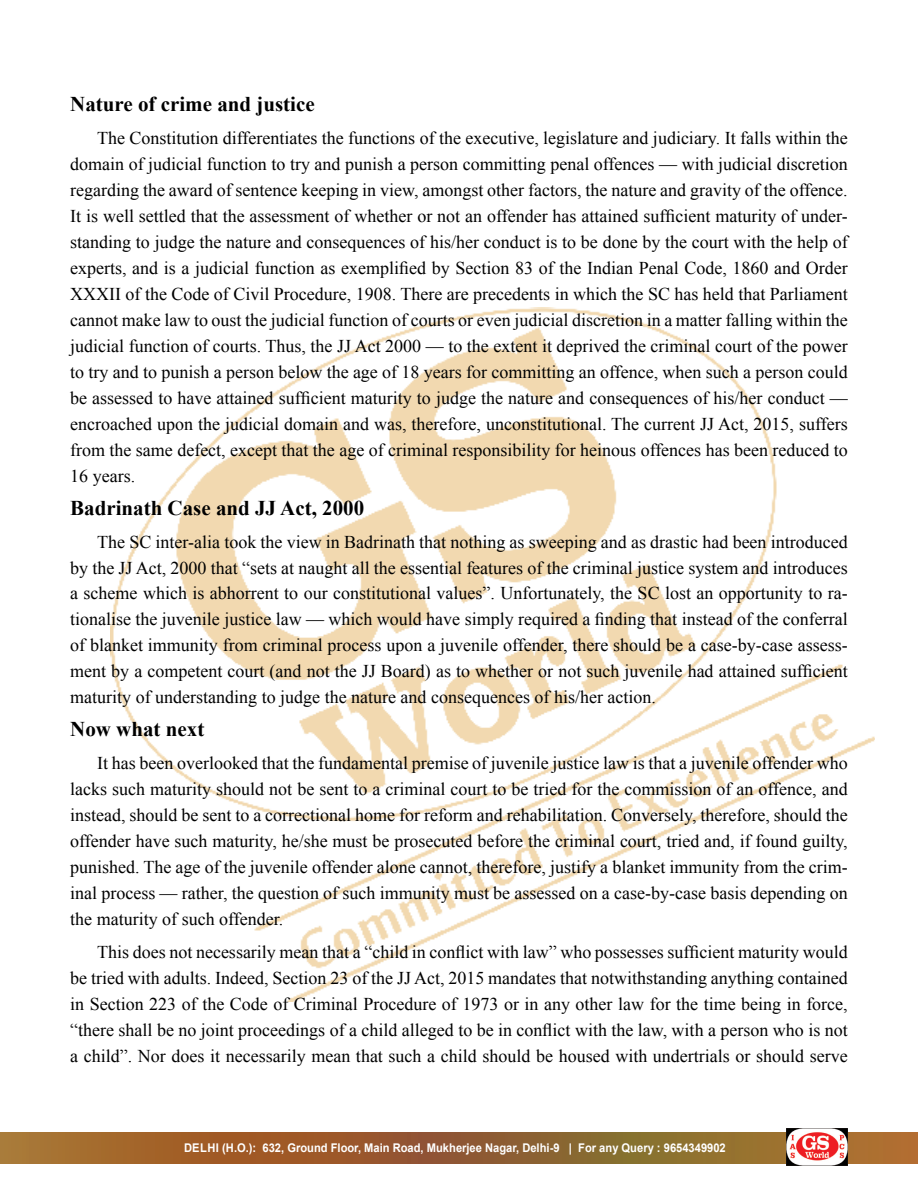
<style>
.page{position:relative;width:918px;height:1188px;background:#fff}
.page>*{position:absolute;margin:0;border:0;box-sizing:border-box;transform-origin:0 0}
.t1{font:700 21px "Times New Roman";color:#000}
.t2{font:18px/26px "Times New Roman";color:#000;text-align:justify}
.t3{font:700 12px "Arial";color:#fff;scale:.93 1}
</style>
<div class="page">
<svg style="left:0;top:1133px;width:917px;height:30px;background:#99652e"></svg>
<img style="left:786px;top:1128px;width:62px;height:37px">
<img style="left:111px;top:308px;width:764px;height:694px">
<hr style="left:917px;top:1133px;width:1px;height:30px;background:#b46d32">
<p class="t1" style="left:70px;top:90px;width:246px">Nature of crime and justice</p>
<p class="t2" style="left:70px;top:125px;width:779px;text-indent:27px">The Constitution differentiates the functions of the executive, legislature and judiciary. It falls within the domain of judicial function to try and punish a person committing penal offences — with judicial discretion regarding the award of sentence keeping in view, amongst other factors, the nature and gravity of the offence.<br>It is well settled that the assessment of whether or not an offender has attained sufficient maturity of under&shy;standing to judge the nature and consequences of his/her conduct is to be done by the court with the help of experts, and is a judicial function as exemplified by Section 83 of the Indian Penal Code, 1860 and Order XXXII of the Code of Civil Procedure, 1908. There are precedents in which the SC has held that Parliament cannot make law to oust the judicial function of courts or even judicial discretion in a matter falling within the judicial function of courts. Thus, the JJ Act 2000 — to the extent it deprived the criminal court of the power to try and to punish a person below the age of 18 years for committing an offence, when such a person could be assessed to have attained sufficient maturity to judge the nature and consequences of his/her conduct — encroached upon the judicial domain and was, therefore, unconstitutional. The current JJ Act, 2015, suffers from the same defect, except that the age of criminal responsibility for heinous offences has been reduced to 16 years.</p>
<p class="t1" style="left:70px;top:493px;width:296px">Badrinath Case and JJ Act, 2000</p>
<p class="t2" style="left:70px;top:528px;width:779px;text-indent:27px">The SC inter-alia took the view in Badrinath that nothing as sweeping and as drastic had been introduced by the JJ Act, 2000 that “sets at naught all the essential features of the criminal justice system and introduces a scheme which is abhorrent to our constitutional values”. Unfortunately, the SC lost an opportunity to ra&shy;tionalise the juvenile justice law — which would have simply required a finding that instead of the conferral of blanket immunity from criminal process upon a juvenile offender, there should be a case-by-case assess&shy;ment by a competent court (and not the JJ Board) as to whether or not such juvenile had attained sufficient maturity of understanding to judge the nature and consequences of his/her action.</p>
<p class="t1" style="left:70px;top:715px;width:136px">Now what next</p>
<p class="t2" style="left:70px;top:750px;width:779px;text-indent:27px">It has been overlooked that the fundamental premise of juvenile justice law is that a juvenile offender who lacks such maturity should not be sent to a criminal court to be tried for the commission of an offence, and instead, should be sent to a correctional home for reform and rehabilitation. Conversely, therefore, should the offender have such maturity, he/she must be prosecuted before the criminal court, tried and, if found guilty, punished. The age of the juvenile offender alone cannot, therefore, justify a blanket immunity from the crim&shy;inal process — rather, the question of such immunity must be assessed on a case-by-case basis depending on the maturity of such offender.</p>
<p class="t2" style="left:70px;top:939px;width:779px;text-indent:27px">This does not necessarily mean that a “child in conflict with law” who possesses sufficient maturity would be tried with adults. Indeed, Section 23 of the JJ Act, 2015 mandates that notwithstanding anything contained in Section 223 of the Code of Criminal Procedure of 1973 or in any other law for the time being in force, “there shall be no joint proceedings of a child alleged to be in conflict with the law, with a person who is not a child”. Nor does it necessarily mean that such a child should be housed with undertrials or should serve</p>
<p class="t3" style="left:184px;top:1140px;width:584px">DELHI (H.O.): 632, Ground Floor, Main Road, Mukherjee Nagar, Delhi-9 | For any Query : 9654349902</p>
</div>
